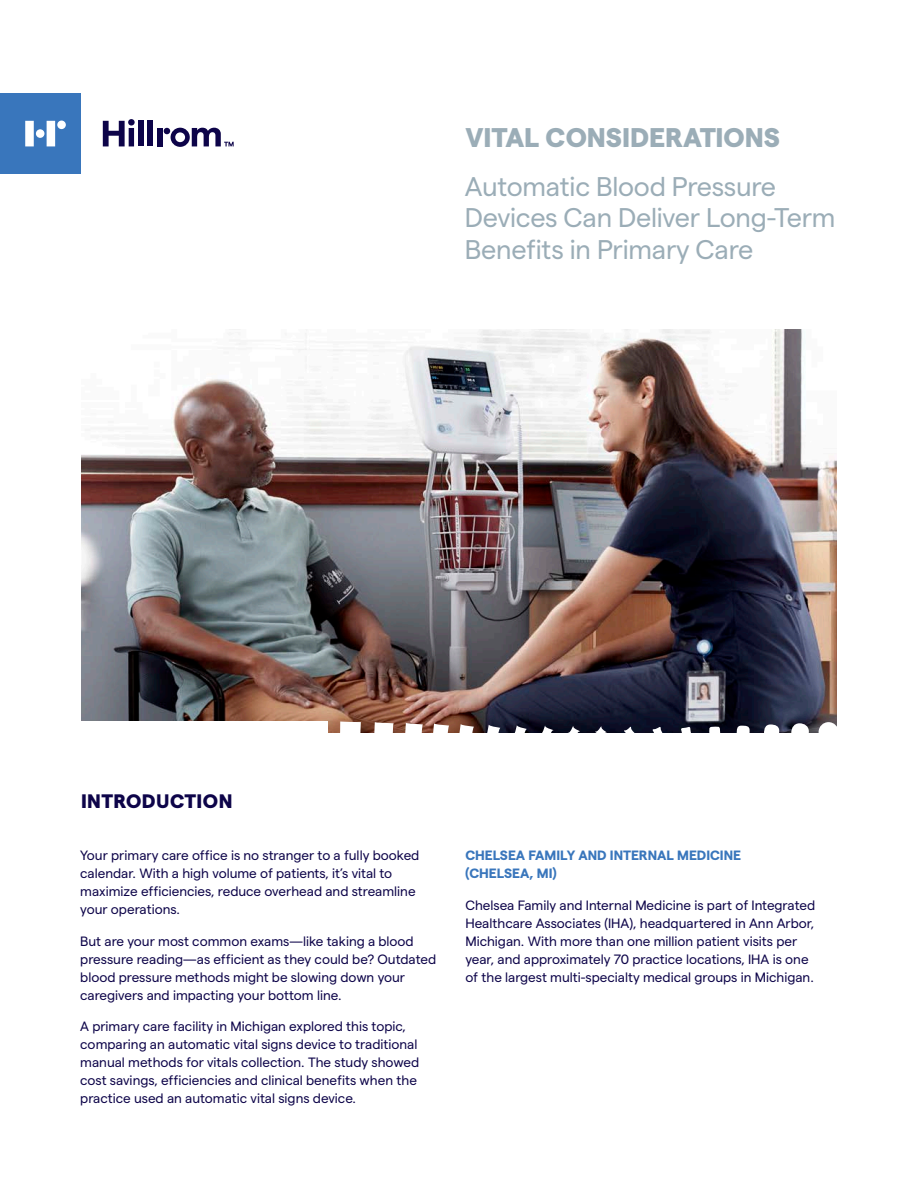
<style>
.page{position:relative;width:918px;height:1188px;background:#fff}
.page>*{position:absolute;margin:0;border:0;box-sizing:border-box;transform-origin:0 0}
.COVER_SUB-18_21{font:27px/31.5px "Matter";letter-spacing:-.01em;color:#9badb7}
.COVER_SUB-18_21-2{font:800 27px "Matter";color:#9badb7}
.H1-WHITE_PAPER{font:800 19.5px "Matter";letter-spacing:.025em;color:#0d0449}
.BODY_TEXT{font:13.5px/18px "Matter";color:#0d0449}
.BODY_TEXT-2{font:700 13.5px/18px "Matter";color:#3976bc}
</style>
<div class="page">
<div style="left:0;top:93px;width:81px;height:81px;background:#3976bc"></div>
<svg style="left:25px;top:121px;width:9px;height:25px"></svg>
<svg style="left:47px;top:121px;width:8px;height:25px"></svg>
<div style="left:57px;top:121px;width:9px;height:8px;background:#fff;border-radius:50%"></div>
<div style="left:138px;top:120px;width:6px;height:26px;background:#0d0449"></div>
<div style="left:148px;top:120px;width:5px;height:26px;background:#0d0449"></div>
<div style="left:157px;top:128px;width:5px;height:18px;background:#0d0449"></div>
<svg style="left:103px;top:119px;width:32px;height:27px"></svg>
<div style="left:36px;top:129px;width:8px;height:9px;background:#fff;border-radius:50%"></div>
<svg style="left:164px;top:128px;width:70px;height:19px"></svg>
<img style="left:81px;top:330px;width:756px;height:402px">
<div style="left:80px;top:721px;width:248px;height:22px;background:#fff"></div>
<div style="left:339px;top:721px;width:22px;height:22px;background:#fff"></div>
<svg style="left:373px;top:722px;width:21px;height:11px"></svg>
<svg style="left:403px;top:722px;width:21px;height:11px"></svg>
<svg style="left:431px;top:722px;width:19px;height:11px"></svg>
<svg style="left:456px;top:722px;width:20px;height:11px"></svg>
<svg style="left:484px;top:723px;width:18px;height:10px"></svg>
<svg style="left:511px;top:723px;width:18px;height:10px"></svg>
<svg style="left:538px;top:723px;width:18px;height:10px"></svg>
<svg style="left:566px;top:724px;width:16px;height:9px"></svg>
<svg style="left:593px;top:724px;width:16px;height:9px"></svg>
<svg style="left:622px;top:724px;width:15px;height:9px"></svg>
<svg style="left:650px;top:725px;width:15px;height:8px"></svg>
<svg style="left:679px;top:725px;width:14px;height:8px"></svg>
<svg style="left:708px;top:725px;width:13px;height:8px"></svg>
<div style="left:737px;top:726px;width:13px;height:13px;background:#fff;border-radius:5px"></div>
<div style="left:764px;top:724px;width:15px;height:16px;background:#fff;border-radius:6px"></div>
<div style="left:791px;top:723px;width:18px;height:18px;background:#fff;border-radius:50%"></div>
<div style="left:819px;top:722px;width:19px;height:20px;background:#fff;border-radius:50%"></div>
<p class="COVER_SUB-18_21-2" style="left:465px;top:117px;width:316px">VITAL CONSIDERATIONS</p>
<p class="COVER_SUB-18_21" style="left:465px;top:168px;width:372px">Automatic Blood Pressure<br>Devices Can Deliver Long-Term<br>Benefits in Primary Care</p>
<p class="H1-WHITE_PAPER" style="left:81px;top:787px;width:153px">INTRODUCTION</p>
<p class="BODY_TEXT" style="left:80px;top:846px;width:341px">Your primary care office is no stranger to a fully booked calendar. With a high volume of patients, it’s vital to maximize efficiencies, reduce overhead and streamline your operations.</p>
<p class="BODY_TEXT" style="left:80px;top:931px;width:358px">But are your most common exams—like taking a blood pressure reading—as efficient as they could be? Outdated blood pressure methods might be slowing down your caregivers and impacting your bottom line.</p>
<p class="BODY_TEXT" style="left:80px;top:1017px;width:341px">A primary care facility in Michigan explored this topic, comparing an automatic vital signs device to traditional manual methods for vitals collection. The study showed cost savings, efficiencies and clinical benefits when the practice used an automatic vital signs device.</p>
<p class="BODY_TEXT-2" style="left:465px;top:845px;width:277px">CHELSEA FAMILY AND INTERNAL MEDICINE (CHELSEA, MI)</p>
<p class="BODY_TEXT" style="left:465px;top:895px;width:351px">Chelsea Family and Internal Medicine is part of Integrated Healthcare Associates (IHA), headquartered in Ann Arbor, Michigan. With more than one million patient visits per year, and approximately 70 practice locations, IHA is one of the largest multi-specialty medical groups in Michigan.</p>
</div>
